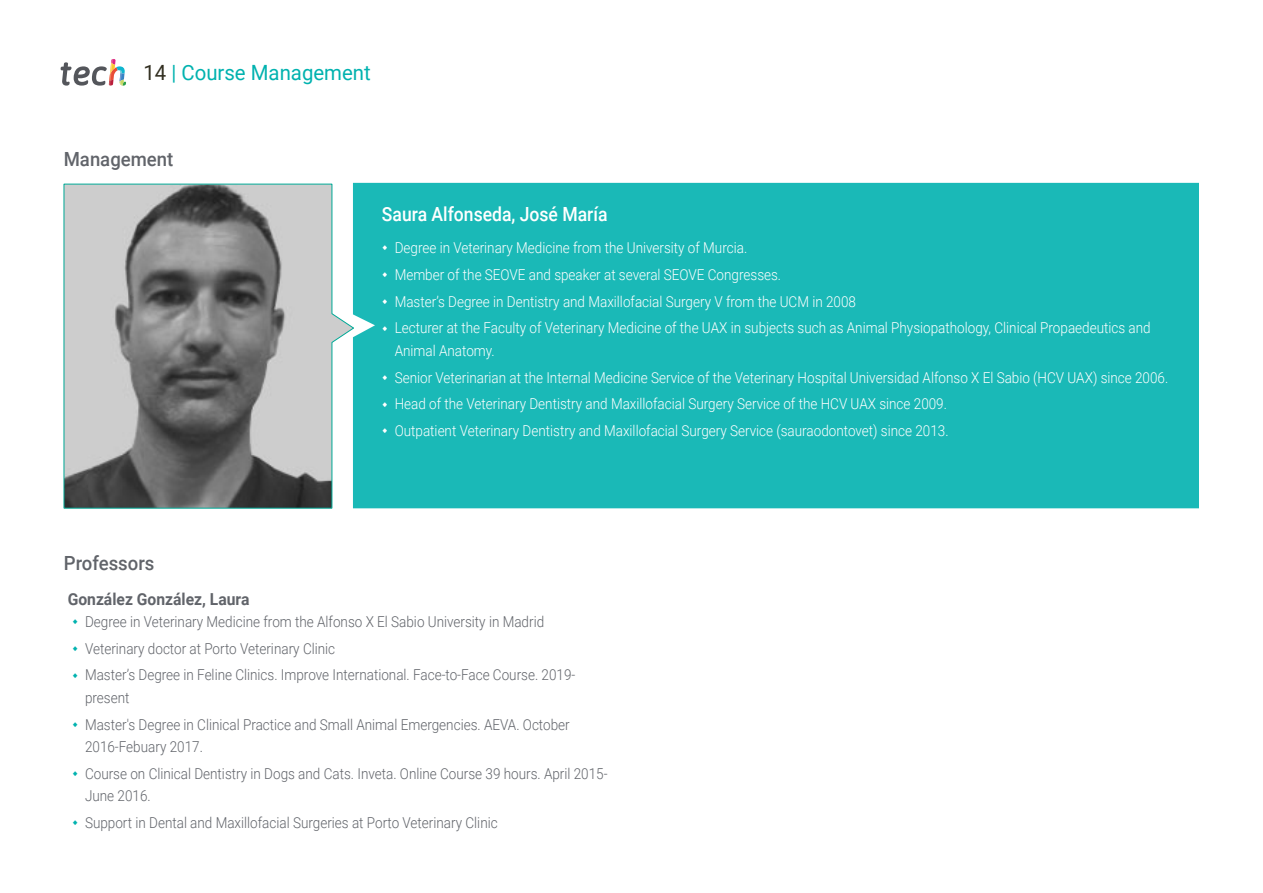
<style>
.page{position:relative;width:1263px;height:893px;background:#fff}
.page>*{position:absolute;margin:0;border:0;box-sizing:border-box;transform-origin:0 0}
.t1{font:21px "Roboto";color:#00b2af}
.t2{font:500 19.5px "Roboto";color:#fff;scale:.9 1}
.t3{font:500 19.5px "Roboto";color:#61646a;scale:.95 1}
.t4{font:700 16.5px "Roboto";color:#61646a;scale:.95 1}
.t5{font:300 15px/26.7px "Roboto";color:#fff;scale:.9 1}
.t6{font:300 15px/26.7px "Roboto";color:#61646a;scale:.9 1}
.s1{color:#312e20}
</style>
<div class="page">
<svg style="left:61px;top:59px;width:65px;height:27px"></svg>
<div style="left:353px;top:183px;width:846px;height:325px;background:#1ab9b7"></div>
<svg style="left:64px;top:184px;width:290px;height:324px"></svg>
<svg style="left:383px;top:245px;width:4px;height:5px"></svg>
<svg style="left:383px;top:272px;width:4px;height:5px"></svg>
<svg style="left:383px;top:299px;width:4px;height:5px"></svg>
<svg style="left:383px;top:326px;width:4px;height:5px"></svg>
<svg style="left:383px;top:375px;width:4px;height:5px"></svg>
<svg style="left:383px;top:402px;width:4px;height:5px"></svg>
<svg style="left:383px;top:428px;width:4px;height:5px"></svg>
<h1 class="t1" style="left:144px;top:57px;width:229px"><span class="s1">14</span> | Course Management</h1>
<h2 class="t3" style="left:64px;top:145px;width:117px">Management</h2>
<h2 class="t3" style="left:64px;top:549px;width:97px">Professors</h2>
<h2 class="t2" style="left:382px;top:201px;width:252px">Saura Alfonseda, José María</h2>
<p class="t5" style="left:395px;top:234px;width:841px">Degree in Veterinary Medicine from the University of Murcia.<br>Member of the SEOVE and speaker at several SEOVE Congresses.<br>Master’s Degree in Dentistry and Maxillofacial Surgery V from the UCM in 2008<br>Lecturer at the Faculty of Veterinary Medicine of the UAX in subjects such as Animal Physiopathology, Clinical Propaedeutics and</p>
<p class="t5" style="left:395px;top:337px;width:861px">Animal Anatomy.<br>Senior Veterinarian at the Internal Medicine Service of the Veterinary Hospital Universidad Alfonso X El Sabio (HCV UAX) since 2006.<br>Head of the Veterinary Dentistry and Maxillofacial Surgery Service of the HCV UAX since 2009.<br>Outpatient Veterinary Dentistry and Maxillofacial Surgery Service (sauraodontovet) since 2013.</p>
<p class="t4" style="left:68px;top:587px;width:193px">González González, Laura</p>
<p class="t6" style="left:85px;top:608px;width:546px">Degree in Veterinary Medicine from the Alfonso X El Sabio University in Madrid<br>Veterinary doctor at Porto Veterinary Clinic<br>Master’s Degree in Feline Clinics. Improve International. Face-to-Face Course. 2019-</p>
<p class="t6" style="left:85px;top:684px;width:540px">present<br>Master's Degree in Clinical Practice and Small Animal Emergencies. AEVA. October</p>
<p class="t6" style="left:85px;top:733px;width:582px">2016-Febuary 2017.<br>Course on Clinical Dentistry in Dogs and Cats. Inveta. Online Course 39 hours. April 2015-</p>
<p class="t6" style="left:85px;top:782px;width:460px">June 2016.<br>Support in Dental and Maxillofacial Surgeries at Porto Veterinary Clinic</p>
</div>
